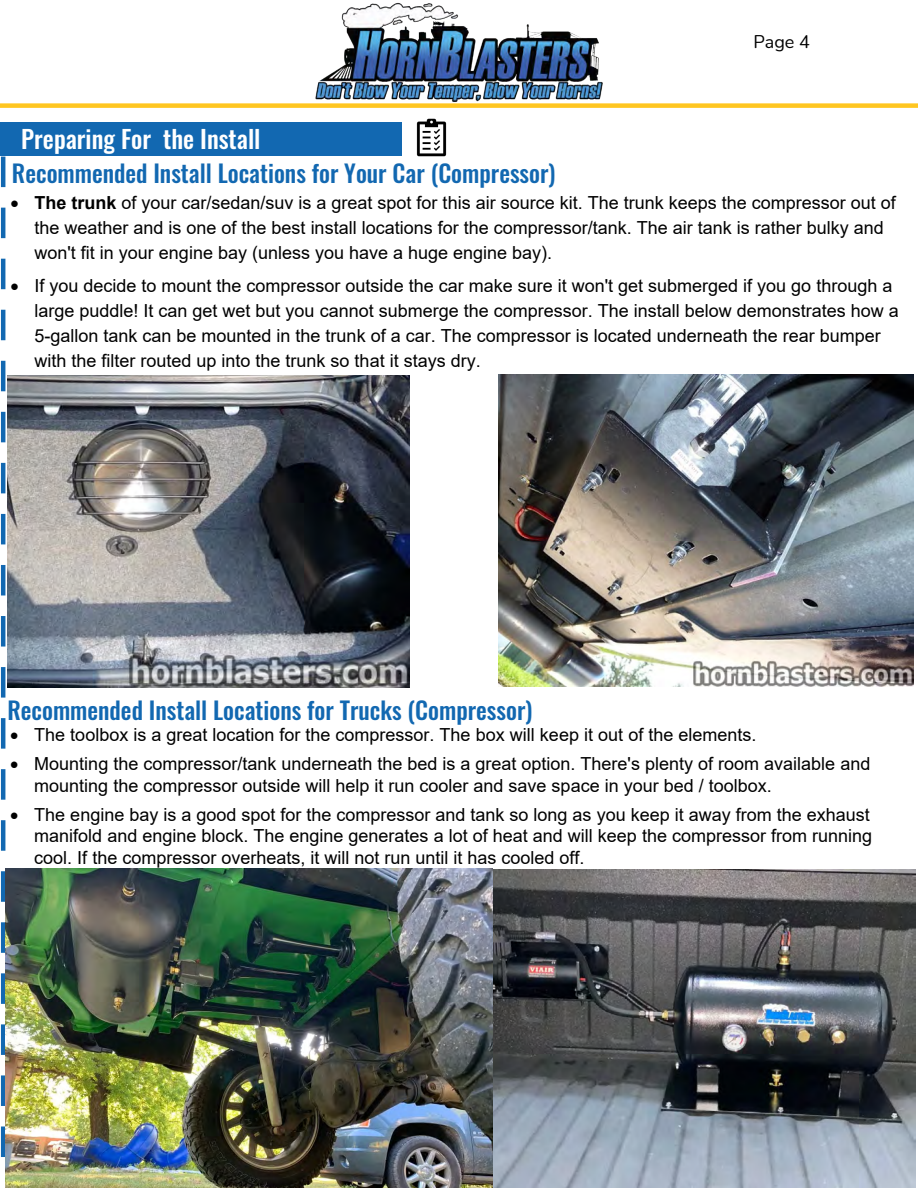
<style>
.page{position:relative;width:918px;height:1188px;background:#fff}
.page>*{position:absolute;margin:0;border:0;box-sizing:border-box;transform-origin:0 0}
.t1{font:500 24.75px "Oswald";color:#fff}
.t2{font:500 24px "Oswald";color:#1268b1}
.t3{font:18px/25.2px "Arial";color:#000}
.t4{font:18px/25.2px "Arial";color:#000}
.t5{font:18px "Nunito";color:#000}
.s1{font-weight:700}
.s2{font-style:inherit}
</style>
<div class="page">
<img style="left:315px;top:2px;width:288px;height:100px">
<div style="left:0;top:103px;width:916px;height:5px;background:#ffc621"></div>
<svg style="left:0;top:157px;width:7px;height:1010px"></svg>
<div style="left:0;top:122px;width:402px;height:33px;background:#1268b1"></div>
<img style="left:416px;top:118px;width:31px;height:39px">
<img style="left:7px;top:376px;width:402px;height:312px">
<img style="left:498px;top:374px;width:416px;height:312px">
<img style="left:493px;top:869px;width:423px;height:319px">
<img style="left:6px;top:869px;width:487px;height:319px">
<p class="t5" style="left:753px;top:29px;width:58px">Page 4</p>
<p class="t1" style="left:21px;top:117px;width:241px">Preparing For the Install</p>
<h2 class="t2" style="left:12px;top:152px;width:545px">Recommended Install Locations for Your Car (Compressor)</h2>
<p class="t4" style="left:34px;top:190px;width:863px;text-indent:-24px">• <span class="s1">The trunk</span> of your car/sedan/<span class="s2">suv</span> is a great spot for this air source kit. The trunk keeps the compressor out of the weather and is one of the best install locations for the compressor/tank. <span class="s2">The air tank is rather bulky and won't fit in your engine bay (unless you have a huge engine bay).</span></p>
<p class="t3" style="left:34px;top:273px;width:866px;text-indent:-24px">• If you decide to mount the compressor outside the car make sure it won't get submerged if you go through a large puddle! It can get wet but you cannot submerge the compressor. The install below demonstrates how a 5-gallon tank can be mounted in the trunk of a car. The compressor is located underneath the rear bumper with the filter routed up into the trunk so that it stays dry.</p>
<h2 class="t2" style="left:7px;top:689px;width:527px">Recommended Install Locations for Trucks (Compressor)</h2>
<p class="t3" style="left:10px;top:722px;width:748px">• The toolbox is a great location for the compressor. The box will keep it out of the elements.</p>
<p class="t3" style="left:34px;top:753px;width:838px;line-height:21.6px;text-indent:-24px">• Mounting the compressor/tank underneath the bed is a great option. There's plenty of room available and mounting the compressor outside will help it run cooler and save space in your bed / toolbox.</p>
<p class="t3" style="left:34px;top:803px;width:839px;line-height:21.6px;text-indent:-24px">• The engine bay is a good spot for the compressor and tank so long as you keep it away from the exhaust manifold and engine block. The engine generates a lot of heat and will keep the compressor from running cool. If the compressor overheats, it will not run until it has cooled off.</p>
</div>
